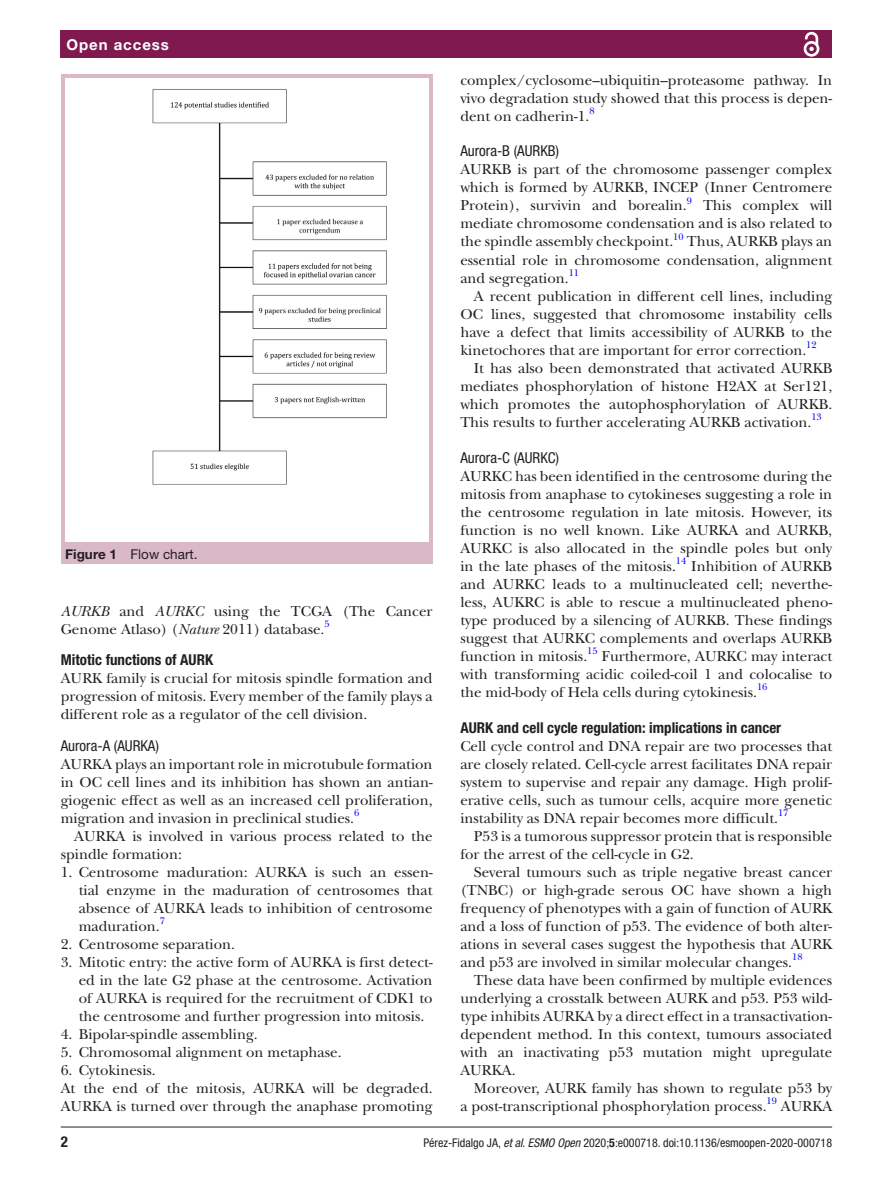
<style>
.page{position:relative;width:893px;height:1191px;background:#fff}
.page>*{position:absolute;margin:0;border:0;box-sizing:border-box;transform-origin:0 0}
.t1{font:15px/18px "New Baskerville";color:#231f20;text-align:justify}
.t2{font:700 condensed 15px "Helvetica Neue LT Std";color:#231f20}
.t3{font:condensed 15px "Helvetica Neue LT Std";color:#231f20}
.t4{font:700 15px "Helvetica Neue LT Std";letter-spacing:.065em;color:#fff}
.t5{font:13.5px "Helvetica Neue LT Std";color:#231f20}
.t6{font:condensed 12px "Helvetica Neue LT Std";color:#231f20}
.t7{font:9.9px "New Baskerville";color:#00f}
.s1{font-weight:700}
.s2{font-style:italic}
</style>
<div class="page">
<div style="left:61px;top:31px;width:771px;height:27px;background:#80194f"></div>
<hr style="left:61px;top:1126px;width:771px;height:1px;background:#231f20">
<svg style="left:803px;top:31px;width:17px;height:26px"></svg>
<div style="left:61px;top:74px;width:372px;height:490px;background:#dab8c8"></div>
<div style="left:65px;top:79px;width:363px;height:462px;background:#fff"></div>
<p class="t4" style="left:66px;top:35px;width:104px">Open access</p>
<p class="t5" style="left:65px;top:546px;width:134px"><span class="s1">Figure 1</span> Flow chart.</p>
<p class="t1" style="left:61px;top:602px;width:373px"><span class="s2">AURKB</span> and <span class="s2">AURKC</span> using the TCGA (The Cancer<br>Genome Atlaso) (<span class="s2">Nature</span> 2011) database.</p>
<p class="t7" style="left:324px;top:618px;width:7px">5</p>
<p class="t2" style="left:61px;top:650px;width:154px">Mitotic functions of AURK</p>
<p class="t1" style="left:61px;top:669px;width:373px">AURK family is crucial for mitosis spindle formation and progression of mitosis. Every member of the family plays a different role as a regulator of the cell division.</p>
<p class="t3" style="left:61px;top:736px;width:100px">Aurora-A (AURKA)</p>
<p class="t1" style="left:61px;top:755px;width:373px">AURKA plays an important role in microtubule formation in OC cell lines and its inhibition has shown an antian&shy;giogenic effect as well as an increased cell proliferation, migration and invasion in preclinical studies.</p>
<p class="t7" style="left:354px;top:807px;width:7px">6</p>
<p class="t1" style="left:61px;top:827px;width:373px;text-indent:14px">AURKA is involved in various process related to the spindle formation:</p>
<p class="t1" style="left:79px;top:863px;width:355px;text-indent:-18px">1. Centrosome maduration: AURKA is such an essen&shy;tial enzyme in the maduration of centrosomes that absence of AURKA leads to inhibition of centrosome maduration.</p>
<p class="t7" style="left:160px;top:915px;width:7px">7</p>
<p class="t1" style="left:61px;top:935px;width:176px">2. Centrosome separation.</p>
<p class="t1" style="left:79px;top:953px;width:355px;text-indent:-18px">3. Mitotic entry: the active form of AURKA is first detect&shy;ed in the late G2 phase at the centrosome. Activation of AURKA is required for the recruitment of CDK1 to the centrosome and further progression into mitosis.</p>
<p class="t1" style="left:61px;top:1025px;width:198px">4. Bipolar-spindle assembling.</p>
<p class="t1" style="left:61px;top:1043px;width:282px">5. Chromosomal alignment on metaphase.</p>
<p class="t1" style="left:61px;top:1061px;width:373px;text-align:left">6. Cytokinesis.<br>At the end of the mitosis, AURKA will be degraded.<br>AURKA is turned over through the anaphase promoting</p>
<p class="t1" style="left:460px;top:71px;width:373px">complex/cyclosome–ubiquitin–proteasome pathway. In vivo degradation study showed that this process is depen&shy;dent on cadherin-1.<sup>8</sup></p>
<p class="t3" style="left:460px;top:142px;width:100px">Aurora-B (AURKB)</p>
<p class="t1" style="left:460px;top:161px;width:373px">AURKB is part of the chromosome passenger complex which is formed by AURKB, INCEP (Inner Centromere Protein), survivin and borealin.</p>
<p class="t7" style="left:687px;top:195px;width:7px">9</p>
<p class="t1" style="left:460px;top:197px;width:373px;text-indent:243px">This complex will mediate chromosome condensation and is also related to the spindle assembly checkpoint.</p>
<p class="t7" style="left:673px;top:231px;width:12px">10</p>
<p class="t1" style="left:460px;top:233px;width:373px;text-indent:226px">Thus, AURKB plays an essential role in chromosome condensation, alignment and segregation.</p>
<p class="t7" style="left:569px;top:267px;width:12px">11</p>
<p class="t1" style="left:460px;top:287px;width:373px;text-indent:14px">A recent publication in different cell lines, including OC lines, suggested that chromosome instability cells have a defect that limits accessibility of AURKB to the kinetochores that are important for error correction.</p>
<p class="t7" style="left:806px;top:339px;width:12px">12</p>
<p class="t1" style="left:460px;top:359px;width:373px;text-indent:14px">It has also been demonstrated that activated AURKB mediates phosphorylation of histone H2AX at Ser121, which promotes the autophosphorylation of AURKB.<br>This results to further accelerating AURKB activation.</p>
<p class="t7" style="left:811px;top:411px;width:12px">13</p>
<p class="t3" style="left:460px;top:448px;width:100px">Aurora-C (AURKC)</p>
<p class="t1" style="left:460px;top:467px;width:373px">AURKC has been identified in the centrosome during the mitosis from anaphase to cytokineses suggesting a role in the centrosome regulation in late mitosis. However, its function is no well known. Like AURKA and AURKB, AURKC is also allocated in the spindle poles but only in the late phases of the mitosis.</p>
<p class="t7" style="left:676px;top:555px;width:12px">14</p>
<p class="t1" style="left:460px;top:557px;width:373px;text-indent:231px">Inhibition of AURKB and AURKC leads to a multinucleated cell; neverthe&shy;less, AUKRC is able to rescue a multinucleated pheno&shy;type produced by a silencing of AURKB. These findings suggest that AURKC complements and overlaps AURKB function in mitosis.</p>
<p class="t7" style="left:587px;top:645px;width:12px">15</p>
<p class="t1" style="left:460px;top:647px;width:373px;text-indent:142px">Furthermore, AURKC may interact with transforming acidic coiled-coil 1 and colocalise to the mid-body of Hela cells during cytokinesis.</p>
<p class="t7" style="left:757px;top:681px;width:12px">16</p>
<p class="t2" style="left:460px;top:718px;width:322px">AURK and cell cycle regulation: implications in cancer</p>
<p class="t1" style="left:460px;top:737px;width:373px">Cell cycle control and DNA repair are two processes that are closely related. Cell-cycle arrest facilitates DNA repair system to supervise and repair any damage. High prolif&shy;erative cells, such as tumour cells, acquire more genetic instability as DNA repair becomes more difficult.</p>
<p class="t7" style="left:778px;top:807px;width:12px">17</p>
<p class="t1" style="left:460px;top:827px;width:373px;text-indent:14px">P53 is a tumorous suppressor protein that is responsible for the arrest of the cell-cycle in G2.</p>
<p class="t1" style="left:460px;top:863px;width:373px;text-indent:14px">Several tumours such as triple negative breast cancer (TNBC) or high-grade serous OC have shown a high frequency of phenotypes with a gain of function of AURK and a loss of function of p53. The evidence of both alter&shy;ations in several cases suggest the hypothesis that AURK and p53 are involved in similar molecular changes.</p>
<p class="t7" style="left:792px;top:951px;width:12px">18</p>
<p class="t1" style="left:460px;top:971px;width:373px;text-indent:14px">These data have been confirmed by multiple evidences underlying a crosstalk between AURK and p53. P53 wild&shy;type inhibits AURKA by a direct effect in a transactivation&shy;dependent method. In this context, tumours associated with an inactivating p53 mutation might upregulate AURKA.</p>
<p class="t1" style="left:460px;top:1079px;width:373px;text-align:right">Moreover, AURK family has shown to regulate p53 by<br>a post-transcriptional phosphorylation process.<sup>19</sup> AURKA</p>
<p class="t2" style="left:61px;top:1132px;width:9px">2</p>
<p class="t6" style="left:424px;top:1135px;width:410px">Pérez-Fidalgo JA, <span class="s2">et al</span>. <span class="s2">ESMO Open</span> 2020;<span class="s1">5</span>:e000718. doi:10.1136/esmoopen-2020-000718</p>
</div>
